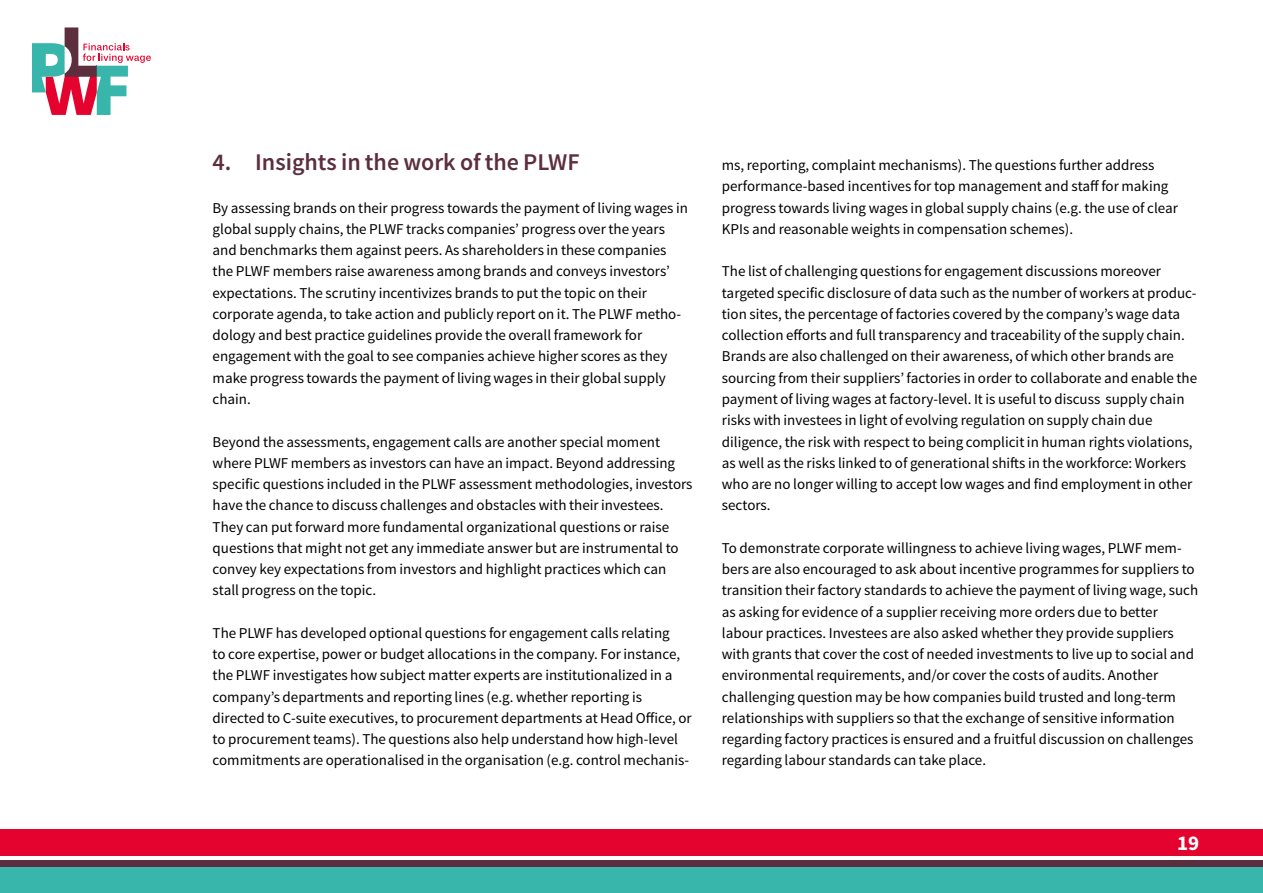
<style>
.page{position:relative;width:1263px;height:893px;background:#fff}
.page>*{position:absolute;margin:0;border:0;box-sizing:border-box;transform-origin:0 0}
.Kop{font:600 24px "Source Sans Pro";color:#5c2e3e}
.t1{font:700 21px "Source Sans Pro";color:#fff}
.brood{font:15px/21.3px "Source Sans Pro";color:#000}
</style>
<div class="page">
<div style="left:0;top:829px;width:1263px;height:27px;background:#e4032e"></div>
<div style="left:0;top:866px;width:1263px;height:27px;background:#38b6ab"></div>
<div style="left:0;top:860px;width:1263px;height:6px;background:#5b2e3e"></div>
<svg style="left:32px;top:27px;width:119px;height:88px"></svg>
<p class="Kop" style="left:213px;top:147px;width:368px">4. Insights in the work of the PLWF</p>
<p class="brood" style="left:213px;top:197px;width:477px">By assessing brands on their progress towards the payment of living wages in global supply chains, the PLWF tracks companies’ progress over the years and benchmarks them against peers. As shareholders in these companies the PLWF members raise awareness among brands and conveys investors’ expectations. The scrutiny incentivizes brands to put the topic on their corporate agenda, to take action and publicly report on it. The PLWF metho&shy;dology and best practice guidelines provide the overall framework for engagement with the goal to see companies achieve higher scores as they make progress towards the payment of living wages in their global supply chain.</p>
<p class="brood" style="left:213px;top:431px;width:481px">Beyond the assessments, engagement calls are another special moment where PLWF members as investors can have an impact. Beyond addressing specific questions included in the PLWF assessment methodologies, investors have the chance to discuss challenges and obstacles with their investees.<br>They can put forward more fundamental organizational questions or raise questions that might not get any immediate answer but are instrumental to convey key expectations from investors and highlight practices which can stall progress on the topic.</p>
<p class="brood" style="left:213px;top:622px;width:481px">The PLWF has developed optional questions for engagement calls relating<br>to core expertise, power or budget allocations in the company. For instance, the PLWF investigates how subject matter experts are institutionalized in a company’s departments and reporting lines (e.g. whether reporting is directed to C-suite executives, to procurement departments at Head Office, or to procurement teams). The questions also help understand how high-level commitments are operationalised in the organisation (e.g. control mechanis-</p>
<p class="brood" style="left:722px;top:155px;width:458px">ms, reporting, complaint mechanisms). The questions further address performance-based incentives for top management and staff for making progress towards living wages in global supply chains (e.g. the use of clear KPIs and reasonable weights in compensation schemes).</p>
<p class="brood" style="left:722px;top:261px;width:477px">The list of challenging questions for engagement discussions moreover targeted specific disclosure of data such as the number of workers at produc&shy;tion sites, the percentage of factories covered by the company’s wage data collection efforts and full transparency and traceability of the supply chain.<br>Brands are also challenged on their awareness, of which other brands are sourcing from their suppliers’ factories in order to collaborate and enable the payment of living wages at factory-level. It is useful to discuss supply chain risks with investees in light of evolving regulation on supply chain due diligence, the risk with respect to being complicit in human rights violations, as well as the risks linked to of generational shifts in the workforce: Workers who are no longer willing to accept low wages and find employment in other sectors.</p>
<p class="brood" style="left:722px;top:537px;width:478px">To demonstrate corporate willingness to achieve living wages, PLWF mem&shy;bers are also encouraged to ask about incentive programmes for suppliers to transition their factory standards to achieve the payment of living wage, such as asking for evidence of a supplier receiving more orders due to better labour practices. Investees are also asked whether they provide suppliers with grants that cover the cost of needed investments to live up to social and environmental requirements, and/or cover the costs of audits. Another challenging question may be how companies build trusted and long-term relationships with suppliers so that the exchange of sensitive information regarding factory practices is ensured and a fruitful discussion on challenges regarding labour standards can take place.</p>
<h2 class="t1" style="left:1177px;top:830px;width:24px">19</h2>
</div>
